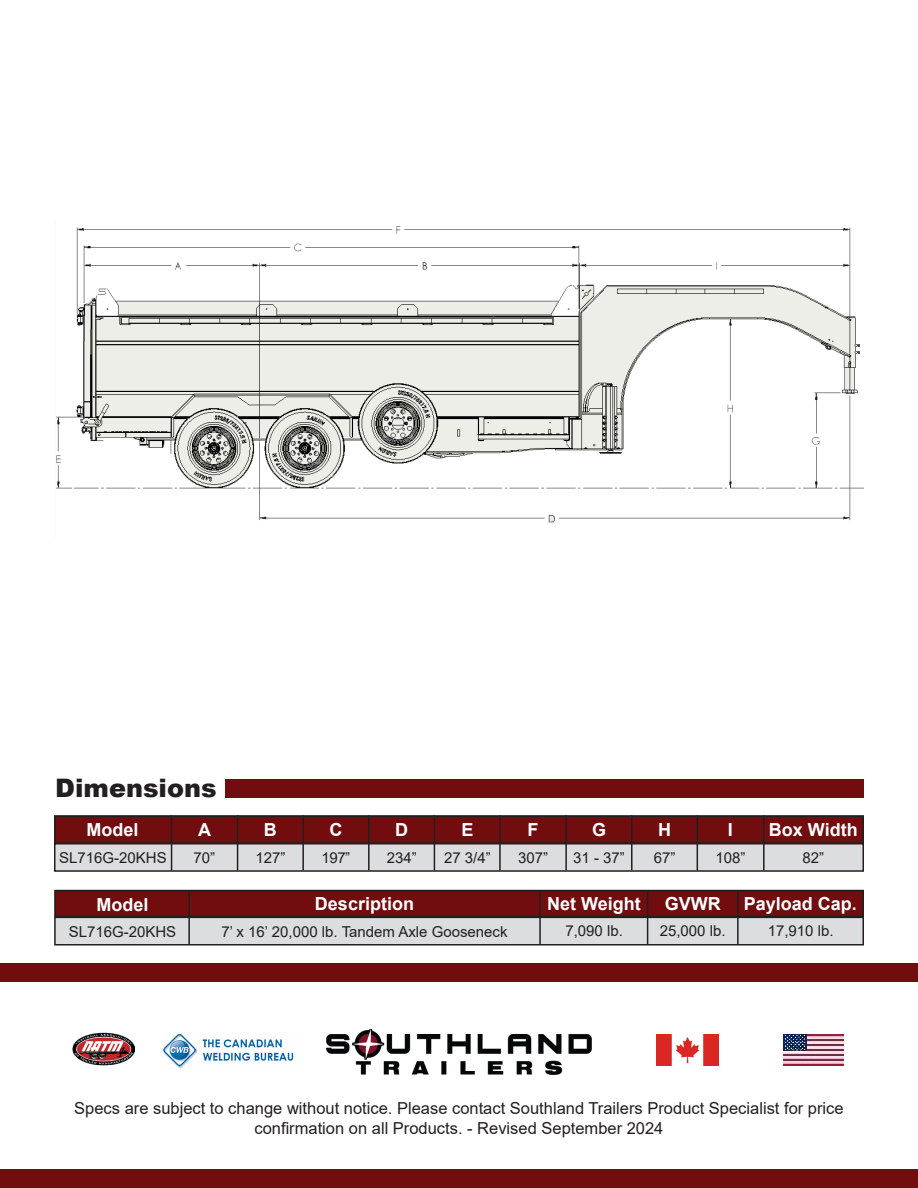
<style>
.page{position:relative;width:918px;height:1188px;background:#fff}
.page>*{position:absolute;margin:0;border:0;box-sizing:border-box;transform-origin:0 0}
.t1{font:900 25.5px "Arial";color:#231f20}
.t2{font:700 18px "Arial";color:#fff}
.t3{font:16.5px/19.8px "Arial";color:#231f20;text-align:center}
.t4{font:15px "Arial";color:#231f20}
</style>
<div class="page">
<div style="left:0;top:1170px;width:918px;height:18px;background:#710d0f"></div>
<div style="left:0;top:964px;width:918px;height:18px;background:#710d0f"></div>
<img style="left:784px;top:1034px;width:59px;height:31px">
<img style="left:163px;top:1033px;width:131px;height:35px">
<img style="left:72px;top:1032px;width:62px;height:34px">
<img style="left:657px;top:1035px;width:61px;height:30px">
<div style="left:226px;top:779px;width:638px;height:18px;background:#710d0f"></div>
<img style="left:56px;top:226px;width:808px;height:297px">
<div style="left:55px;top:891px;width:808px;height:26px;background:#710d0f"></div>
<div style="left:54px;top:890px;width:810px;height:28px;border:2px solid #231f20"></div>
<div style="left:55px;top:917px;width:808px;height:28px;background:#dcdddf"></div>
<div style="left:54px;top:917px;width:810px;height:29px;border:2px solid #231f20"></div>
<hr style="left:188px;top:891px;width:2px;height:53px;background:#231f20">
<hr style="left:647px;top:891px;width:1px;height:53px;background:#231f20">
<hr style="left:539px;top:891px;width:2px;height:53px;background:#231f20">
<hr style="left:737px;top:891px;width:2px;height:53px;background:#231f20">
<img style="left:326px;top:1029px;width:266px;height:46px">
<div style="left:55px;top:816px;width:808px;height:27px;background:#710d0f"></div>
<div style="left:54px;top:815px;width:810px;height:29px;border:2px solid #231f20"></div>
<div style="left:55px;top:844px;width:808px;height:27px;background:#dcdddf"></div>
<div style="left:54px;top:843px;width:810px;height:29px;border:2px solid #231f20"></div>
<hr style="left:171px;top:815px;width:1px;height:56px;background:#231f20">
<hr style="left:237px;top:815px;width:1px;height:55px;background:#231f20">
<hr style="left:302px;top:815px;width:2px;height:56px;background:#231f20">
<hr style="left:368px;top:815px;width:2px;height:55px;background:#231f20">
<hr style="left:565px;top:815px;width:2px;height:55px;background:#231f20">
<hr style="left:434px;top:815px;width:1px;height:55px;background:#231f20">
<hr style="left:631px;top:815px;width:2px;height:55px;background:#231f20">
<hr style="left:763px;top:815px;width:2px;height:55px;background:#231f20">
<hr style="left:499px;top:815px;width:2px;height:55px;background:#231f20">
<hr style="left:697px;top:815px;width:1px;height:55px;background:#231f20">
<p class="t1" style="left:55px;top:770px;width:163px">Dimensions</p>
<p class="t2" style="left:87px;top:817px;width:54px">Model</p>
<p class="t2" style="left:198px;top:817px;width:14px">A</p>
<p class="t2" style="left:264px;top:817px;width:14px">B</p>
<p class="t2" style="left:329px;top:817px;width:14px">C</p>
<p class="t2" style="left:395px;top:817px;width:14px">D</p>
<p class="t2" style="left:461px;top:817px;width:14px">E</p>
<p class="t2" style="left:527px;top:817px;width:12px">F</p>
<p class="t2" style="left:592px;top:817px;width:16px">G</p>
<p class="t2" style="left:658px;top:817px;width:14px">H</p>
<p class="t2" style="left:728px;top:817px;width:7px">I</p>
<p class="t2" style="left:769px;top:817px;width:90px">Box Width</p>
<p class="t4" style="left:59px;top:847px;width:109px">SL716G-20KHS</p>
<p class="t4" style="left:194px;top:847px;width:23px">70”</p>
<p class="t4" style="left:255px;top:847px;width:32px">127”</p>
<p class="t4" style="left:322px;top:847px;width:30px">197”</p>
<p class="t4" style="left:387px;top:847px;width:32px">234”</p>
<p class="t4" style="left:444px;top:847px;width:48px">27 3/4”</p>
<p class="t4" style="left:518px;top:847px;width:32px">307”</p>
<p class="t4" style="left:573px;top:847px;width:53px">31 - 37”</p>
<p class="t4" style="left:654px;top:847px;width:23px">67”</p>
<p class="t4" style="left:716px;top:847px;width:32px">108”</p>
<p class="t4" style="left:802px;top:847px;width:23px">82”</p>
<p class="t2" style="left:547px;top:891px;width:95px">Net Weight</p>
<p class="t2" style="left:665px;top:891px;width:57px">GVWR</p>
<p class="t2" style="left:744px;top:891px;width:115px">Payload Cap.</p>
<p class="t2" style="left:96px;top:892px;width:54px">Model</p>
<p class="t2" style="left:315px;top:891px;width:101px">Description</p>
<p class="t4" style="left:221px;top:921px;width:288px">7’ x 16’ 20,000 lb. Tandem Axle Gooseneck</p>
<p class="t4" style="left:69px;top:921px;width:109px">SL716G-20KHS</p>
<p class="t4" style="left:565px;top:921px;width:59px">7,090 lb.</p>
<p class="t4" style="left:660px;top:921px;width:67px">25,000 lb.</p>
<p class="t4" style="left:768px;top:921px;width:67px">17,910 lb.</p>
<p class="t3" style="left:74px;top:1098px;width:771px">Specs are subject to change without notice. Please contact Southland Trailers Product Specialist for price confirmation on all Products. - Revised September 2024</p>
</div>
